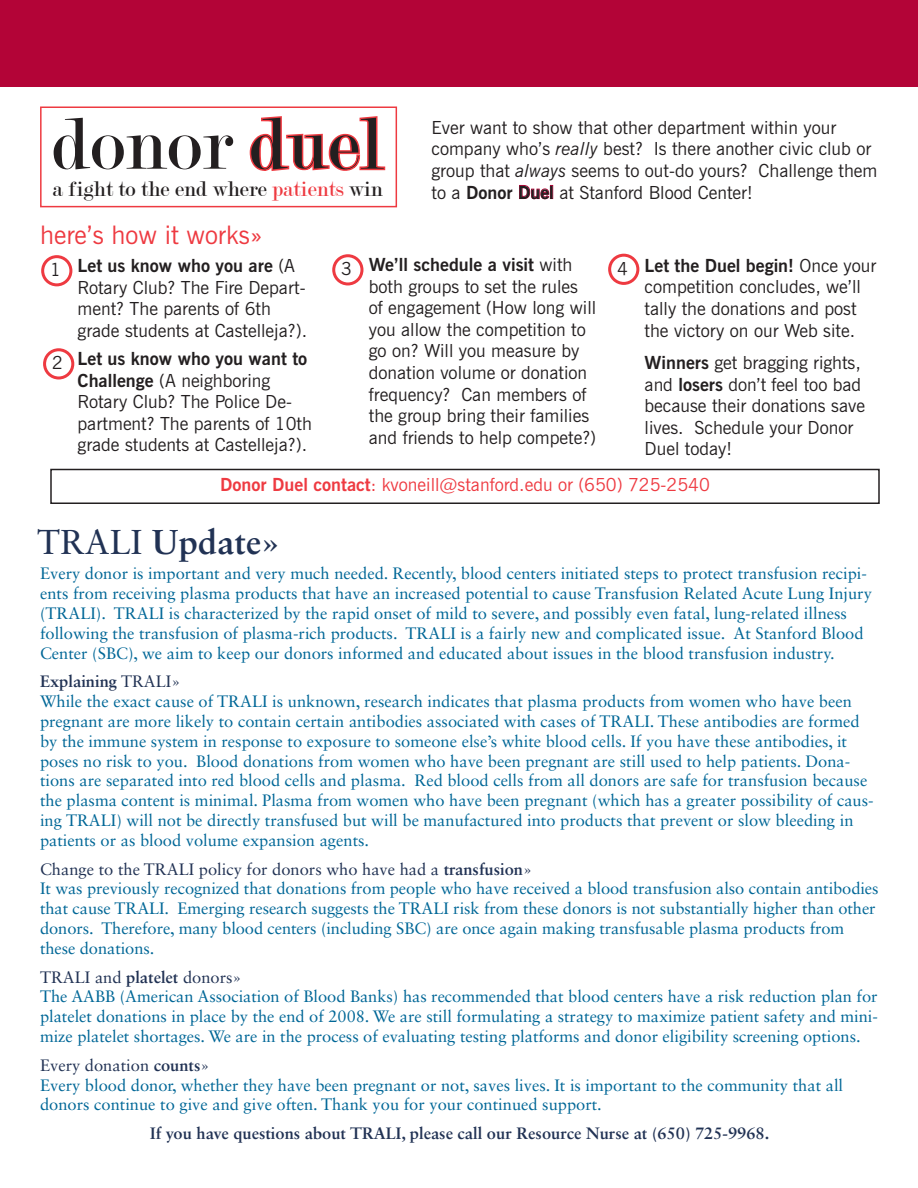
<style>
.page{position:relative;width:918px;height:1188px;background:#fff}
.page>*{position:absolute;margin:0;border:0;box-sizing:border-box;transform-origin:0 0}
.t1{font:78px "Modern";color:#231f20}
.t2{font:700 34.5px "Sabon LT Std";color:#213254}
.t3{font:25.5px "News Gothic BT";color:#ee3a41}
.t4{font:22.5px "Modern";color:#231f20}
.t5{font:18px/21.6px "News Gothic BT";color:#231f20}
.t6{font:18px "News Gothic BT";color:#ee3a41}
.t7{font:16.5px/19.8px "Sabon LT Std";color:#016797}
.t8{font:16.5px "Sabon LT Std";color:#213254}
.t9{font:700 16.5px "Sabon LT Std";color:#213254}
.s1{color:#ee3a41}
.s2{font-weight:700}
.s3{font-style:italic}
.s4{font-weight:400}
</style>
<div class="page">
<div style="left:0;top:0;width:918px;height:87px;background:#b30437"></div>
<svg style="left:519px;top:185px;width:31px;height:14px"></svg>
<div style="left:550px;top:185px;width:3px;height:14px;border:1px solid #b30437"></div>
<div style="left:41px;top:255px;width:31px;height:31px;border:3px solid #ee3a41;border-radius:50%"></div>
<div style="left:43px;top:348px;width:31px;height:32px;border:3px solid #ee3a41;border-radius:50%"></div>
<div style="left:332px;top:254px;width:31px;height:31px;border:3px solid #ee3a41;border-radius:50%"></div>
<div style="left:608px;top:254px;width:31px;height:31px;border:3px solid #ee3a41;border-radius:50%"></div>
<div style="left:40px;top:106px;width:357px;height:101px;border:2px solid #ee3a41"></div>
<svg style="left:249px;top:116px;width:137px;height:55px"></svg>
<div style="left:50px;top:469px;width:830px;height:35px;border:2px solid #231f20"></div>
<p class="t1" style="left:52px;top:105px;width:334px">donor duel</p>
<p class="t4" style="left:53px;top:177px;width:332px">a fight to the end where <span class="s1">patients</span> win</p>
<p class="t3" style="left:40px;top:220px;width:224px">here’s how it works»</p>
<p class="t5" style="left:369px;top:254px;width:229px"><span class="s2">We’ll schedule a visit</span> with both groups to set the rules of engagement (How long will you allow the competition to go on? Will you measure by donation volume or donation frequency? Can members of the group bring their families and friends to help compete?)</p>
<p class="t5" style="left:645px;top:254px;width:233px"><span class="s2">Let the Duel begin!</span> Once your competition concludes, we’ll tally the donations and post the victory on our Web site.</p>
<p class="t5" style="left:432px;top:116px;width:447px">Ever want to show that other department within your company who’s <span class="s3">really</span> best? Is there another civic club or group that <span class="s3">always</span> seems to out-do yours? Challenge them to a <span class="s2">Donor Duel</span> at Stanford Blood Center!</p>
<p class="t5" style="left:78px;top:255px;width:231px"><span class="s2">Let us know who you are</span> (A<br>Rotary Club? The Fire Depart&shy;ment? The parents of 6th grade students at Castelleja?).</p>
<p class="t5" style="left:78px;top:348px;width:236px"><span class="s2">Let us know who you want to<br>Challenge</span> (A neighboring<br>Rotary Club? The Police De&shy;partment? The parents of 10th grade students at Castelleja?).</p>
<p class="t5" style="left:341px;top:258px;width:12px">3</p>
<p class="t5" style="left:617px;top:257px;width:12px">4</p>
<p class="t5" style="left:50px;top:259px;width:12px">1</p>
<p class="t5" style="left:645px;top:352px;width:222px"><span class="s2">Winners</span> get bragging rights, and <span class="s2">losers</span> don’t feel too bad because their donations save lives. Schedule your Donor<br>Duel today!</p>
<p class="t6" style="left:220px;top:474px;width:491px"><span class="s2">Donor Duel contact</span>: kvoneill@stanford.edu or (650) 725-2540</p>
<p class="t5" style="left:52px;top:352px;width:12px">2</p>
<p class="t2" style="left:37px;top:521px;width:245px"><span class="s4">TRALI</span> Update»</p>
<p class="t7" style="left:40px;top:564px;width:833px">Every donor is important and very much needed. Recently, blood centers initiated steps to protect transfusion recipi&shy;ents from receiving plasma products that have an increased potential to cause Transfusion Related Acute Lung Injury (TRALI). TRALI is characterized by the rapid onset of mild to severe, and possibly even fatal, lung-related illness following the transfusion of plasma-rich products. TRALI is a fairly new and complicated issue. At Stanford Blood Center (SBC), we aim to keep our donors informed and educated about issues in the blood transfusion industry.</p>
<p class="t9" style="left:40px;top:671px;width:142px">Explaining <span class="s4">TRALI»</span></p>
<p class="t7" style="left:40px;top:691px;width:835px">While the exact cause of TRALI is unknown, research indicates that plasma products from women who have been pregnant are more likely to contain certain antibodies associated with cases of TRALI. These antibodies are formed by the immune system in response to exposure to someone else’s white blood cells. If you have these antibodies, it poses no risk to you. Blood donations from women who have been pregnant are still used to help patients. Dona&shy;tions are separated into red blood cells and plasma. Red blood cells from all donors are safe for transfusion because the plasma content is minimal. Plasma from women who have been pregnant (which has a greater possibility of caus&shy;ing TRALI) will not be directly transfused but will be manufactured into products that prevent or slow bleeding in patients or as blood volume expansion agents.</p>
<p class="t8" style="left:40px;top:859px;width:494px">Change to the TRALI policy for donors who have had a <span class="s2">transfusion</span>»</p>
<p class="t7" style="left:40px;top:879px;width:840px">It was previously recognized that donations from people who have received a blood transfusion also contain antibodies that cause TRALI. Emerging research suggests the TRALI risk from these donors is not substantially higher than other donors. Therefore, many blood centers (including SBC) are once again making transfusable plasma products from these donations.</p>
<p class="t8" style="left:40px;top:967px;width:203px">TRALI and <span class="s2">platelet</span> donors»</p>
<p class="t7" style="left:40px;top:987px;width:839px;text-align:justify">The AABB (American Association of Blood Banks) has recommended that blood centers have a risk reduction plan for platelet donations in place by the end of 2008. We are still formulating a strategy to maximize patient safety and mini&shy;mize platelet shortages. We are in the process of evaluating testing platforms and donor eligibility screening options.</p>
<p class="t8" style="left:40px;top:1055px;width:171px">Every donation <span class="s2">counts</span>»</p>
<p class="t7" style="left:40px;top:1075px;width:805px">Every blood donor, whether they have been pregnant or not, saves lives. It is important to the community that all donors continue to give and give often. Thank you for your continued support.</p>
<p class="t9" style="left:150px;top:1123px;width:621px">If you have questions about TRALI, please call our Resource Nurse at (650) 725-9968.</p>
</div>
